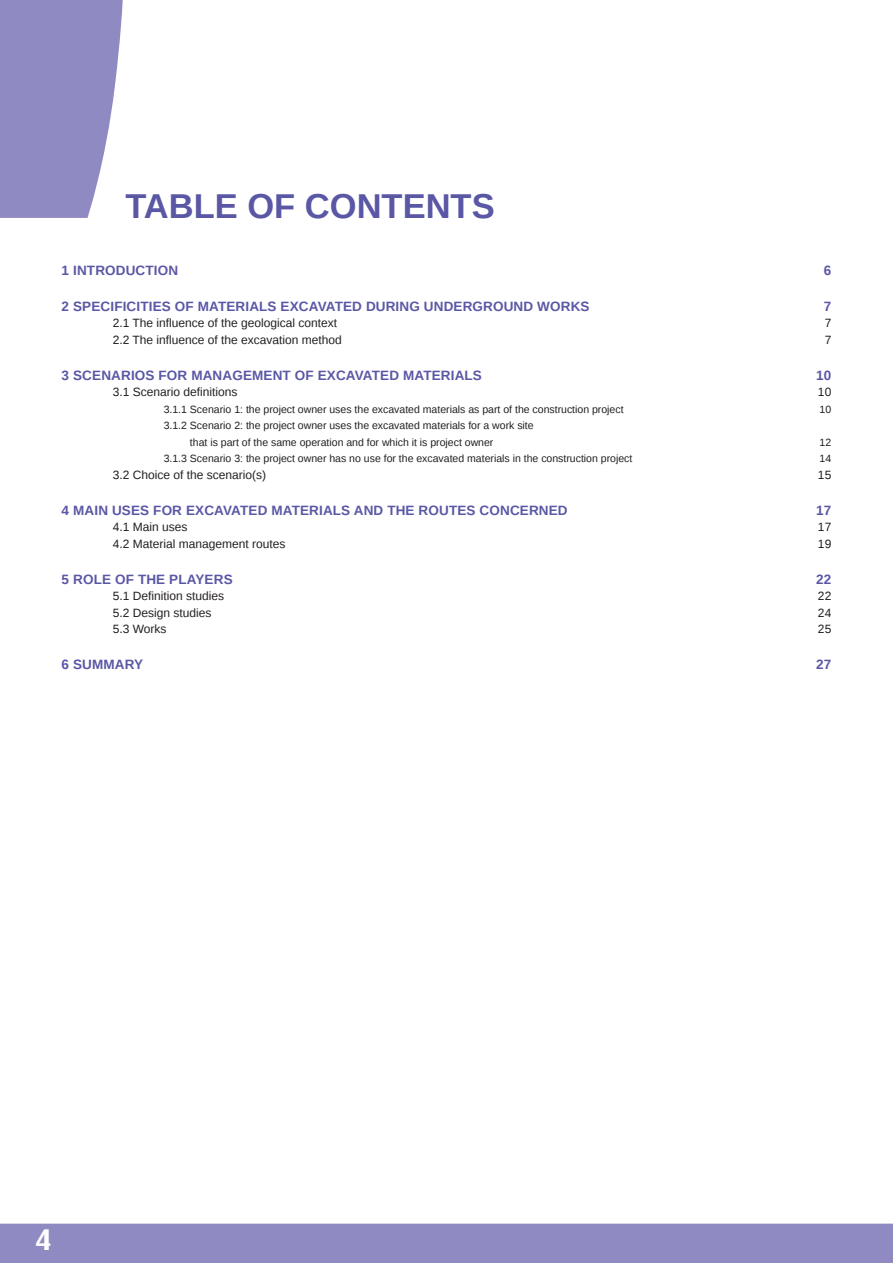
<style>
.page{position:relative;width:893px;height:1263px;background:#908ac2}
.page>*{position:absolute;margin:0;border:0;box-sizing:border-box;transform-origin:0 0}
.t1{font:700 34.5px "Liberation Sans";color:#5a57a5}
.t2{font:700 30px "Dax OT";color:#fff}
.t3{font:700 13.5px "Liberation Sans";letter-spacing:.01em;color:#5a57a5}
.t4{font:12px "Liberation Sans";color:#231f20}
.t5{font:10.5px/16.5px "Liberation Sans";color:#231f20}
</style>
<div class="page">
<div style="left:0;top:0;width:893px;height:1223px;background:#fff"></div>
<svg style="left:0;top:0;width:124px;height:218px"></svg>
<h1 class="t1" style="left:125px;top:182px;width:371px">TABLE OF CONTENTS</h1>
<p class="t3" style="left:62px;top:261px;width:118px">1 INTRODUCTION</p>
<p class="t3" style="left:824px;top:261px;width:9px">6</p>
<p class="t3" style="left:62px;top:297px;width:529px">2 SPECIFICITIES OF MATERIALS EXCAVATED DURING UNDERGROUND WORKS</p>
<p class="t3" style="left:824px;top:297px;width:9px">7</p>
<p class="t4" style="left:113px;top:316px;width:226px">2.1 The influence of the geological context</p>
<p class="t4" style="left:825px;top:316px;width:8px">7</p>
<p class="t4" style="left:113px;top:333px;width:231px">2.2 The influence of the excavation method</p>
<p class="t4" style="left:825px;top:333px;width:8px">7</p>
<p class="t3" style="left:62px;top:366px;width:422px">3 SCENARIOS FOR MANAGEMENT OF EXCAVATED MATERIALS</p>
<p class="t3" style="left:816px;top:366px;width:17px">10</p>
<p class="t4" style="left:113px;top:385px;width:126px">3.1 Scenario definitions</p>
<p class="t4" style="left:818px;top:385px;width:15px">10</p>
<p class="t5" style="left:164px;top:401px;width:461px">3.1.1 Scenario 1: the project owner uses the excavated materials as part of the construction project</p>
<p class="t5" style="left:820px;top:401px;width:13px">10</p>
<p class="t5" style="left:190px;top:418px;width:345px;text-indent:-26px">3.1.2 Scenario 2: the project owner uses the excavated materials for a work site that is part of the same operation and for which it is project owner</p>
<p class="t5" style="left:820px;top:434px;width:13px">12</p>
<p class="t5" style="left:164px;top:451px;width:470px">3.1.3 Scenario 3: the project owner has no use for the excavated materials in the construction project</p>
<p class="t5" style="left:820px;top:451px;width:13px">14</p>
<p class="t4" style="left:113px;top:468px;width:155px">3.2 Choice of the scenario(s)</p>
<p class="t4" style="left:818px;top:468px;width:15px">15</p>
<p class="t3" style="left:62px;top:501px;width:507px">4 MAIN USES FOR EXCAVATED MATERIALS AND THE ROUTES CONCERNED</p>
<p class="t3" style="left:816px;top:501px;width:17px">17</p>
<p class="t4" style="left:113px;top:520px;width:76px">4.1 Main uses</p>
<p class="t4" style="left:818px;top:520px;width:15px">17</p>
<p class="t4" style="left:113px;top:537px;width:174px">4.2 Material management routes</p>
<p class="t4" style="left:818px;top:537px;width:15px">19</p>
<p class="t3" style="left:62px;top:570px;width:172px">5 ROLE OF THE PLAYERS</p>
<p class="t3" style="left:816px;top:570px;width:17px">22</p>
<p class="t4" style="left:113px;top:589px;width:113px">5.1 Definition studies</p>
<p class="t4" style="left:818px;top:589px;width:15px">22</p>
<p class="t4" style="left:113px;top:606px;width:100px">5.2 Design studies</p>
<p class="t4" style="left:818px;top:606px;width:15px">24</p>
<p class="t4" style="left:113px;top:622px;width:55px">5.3 Works</p>
<p class="t4" style="left:818px;top:622px;width:15px">25</p>
<p class="t3" style="left:62px;top:655px;width:83px">6 SUMMARY</p>
<p class="t3" style="left:816px;top:655px;width:17px">27</p>
<h2 class="t2" style="left:35px;top:1222px;width:18px">4</h2>
</div>
